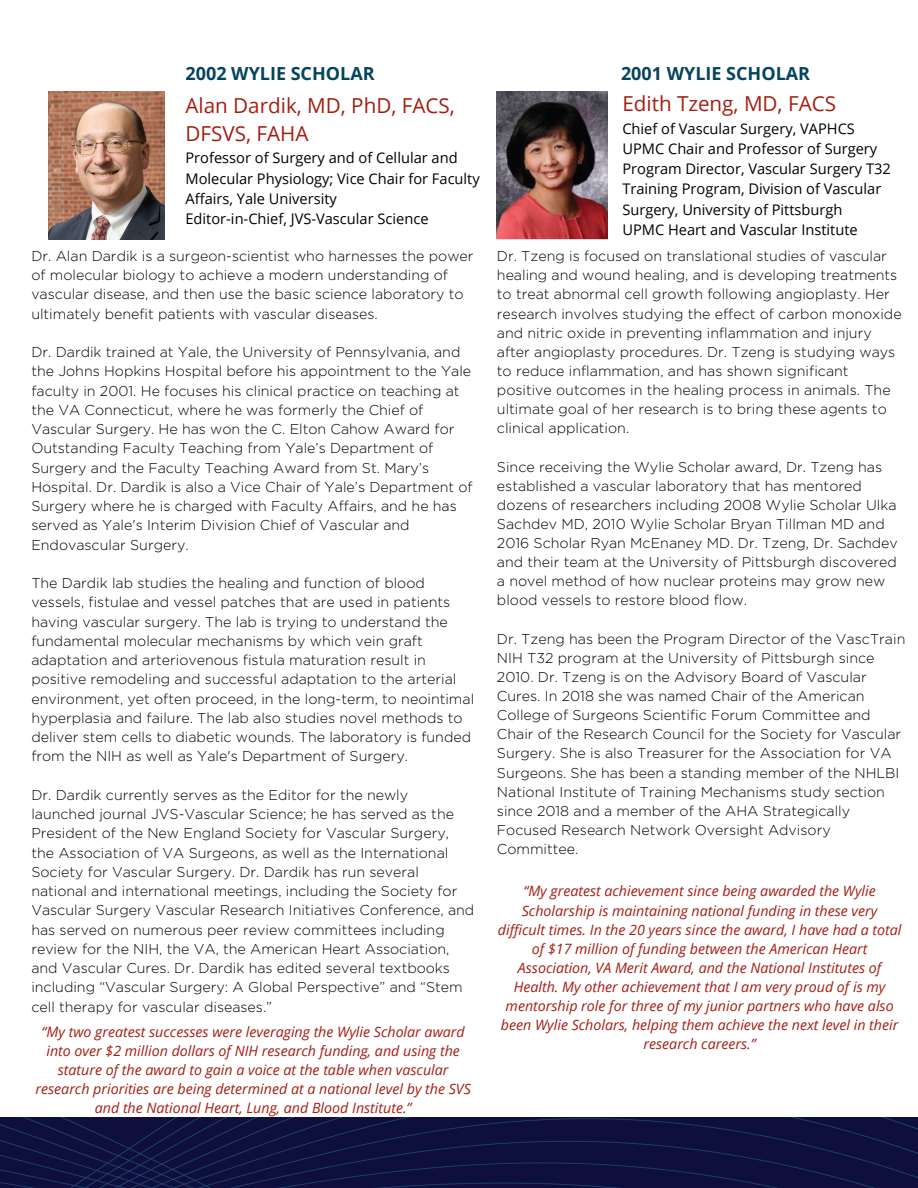
<style>
.page{position:relative;width:918px;height:1188px;background:#fff}
.page>*{position:absolute;margin:0;border:0;box-sizing:border-box;transform-origin:0 0}
.t1{font:20.7px/28.2px "Open Sans";color:#a51d11}
.t2{font:700 18px "Open Sans";color:#05445e}
.t3{font:14.7px/20.2px "Open Sans";color:#000}
.t4{font:300 14.25px/19.2px "Gotham";color:#000}
.t5{font:italic 14.25px/19.2px "Open Sans";color:#a51d11;text-align:center}
</style>
<div class="page">
<img style="left:0;top:1118px;width:918px;height:70px">
<img style="left:497px;top:92px;width:110px;height:147px">
<img style="left:49px;top:92px;width:116px;height:147px">
<p class="t2" style="left:186px;top:61px;width:191px">2002 WYLIE SCHOLAR</p>
<p class="t2" style="left:621px;top:61px;width:191px">2001 WYLIE SCHOLAR</p>
<h1 class="t1" style="left:186px;top:91px;width:271px">Alan Dardik, MD, PhD, FACS,<br>DFSVS, FAHA</h1>
<p class="t3" style="left:186px;top:148px;width:296px">Professor of Surgery and of Cellular and Molecular Physiology; Vice Chair for Faculty Affairs, Yale University<br>Editor-in-Chief, JVS-Vascular Science</p>
<p class="t4" style="left:31px;top:247px;width:444px">Dr. Alan Dardik is a surgeon-scientist who harnesses the power of molecular biology to achieve a modern understanding of vascular disease, and then use the basic science laboratory to ultimately benefit patients with vascular diseases.</p>
<p class="t4" style="left:31px;top:343px;width:443px">Dr. Dardik trained at Yale, the University of Pennsylvania, and the Johns Hopkins Hospital before his appointment to the Yale faculty in 2001. He focuses his clinical practice on teaching at the VA Connecticut, where he was formerly the Chief of Vascular Surgery. He has won the C. Elton Cahow Award for Outstanding Faculty Teaching from Yale’s Department of Surgery and the Faculty Teaching Award from St. Mary’s Hospital. Dr. Dardik is also a Vice Chair of Yale’s Department of Surgery where he is charged with Faculty Affairs, and he has served as Yale's Interim Division Chief of Vascular and Endovascular Surgery.</p>
<p class="t4" style="left:31px;top:574px;width:444px">The Dardik lab studies the healing and function of blood vessels, fistulae and vessel patches that are used in patients having vascular surgery. The lab is trying to understand the fundamental molecular mechanisms by which vein graft adaptation and arteriovenous fistula maturation result in positive remodeling and successful adaptation to the arterial environment, yet often proceed, in the long-term, to neointimal hyperplasia and failure. The lab also studies novel methods to deliver stem cells to diabetic wounds. The laboratory is funded from the NIH as well as Yale's Department of Surgery.</p>
<p class="t4" style="left:31px;top:786px;width:444px">Dr. Dardik currently serves as the Editor for the newly launched journal JVS-Vascular Science; he has served as the President of the New England Society for Vascular Surgery, the Association of VA Surgeons, as well as the International Society for Vascular Surgery. Dr. Dardik has run several national and international meetings, including the Society for Vascular Surgery Vascular Research Initiatives Conference, and has served on numerous peer review committees including review for the NIH, the VA, the American Heart Association, and Vascular Cures. Dr. Dardik has edited several textbooks including “Vascular Surgery: A Global Perspective” and “Stem cell therapy for vascular diseases.”</p>
<p class="t5" style="left:36px;top:1022px;width:437px">“My two greatest successes were leveraging the Wylie Scholar award into over $2 million dollars of NIH research funding, and using the stature of the award to gain a voice at the table when vascular research priorities are being determined at a national level by the SVS and the National Heart, Lung, and Blood Institute.”</p>
<h1 class="t1" style="left:622px;top:89px;width:215px">Edith Tzeng, MD, FACS</h1>
<p class="t3" style="left:622px;top:118px;width:270px">Chief of Vascular Surgery, VAPHCS UPMC Chair and Professor of Surgery Program Director, Vascular Surgery T32<br>Training Program, Division of Vascular Surgery, University of Pittsburgh<br>UPMC Heart and Vascular Institute</p>
<p class="t4" style="left:497px;top:247px;width:406px">Dr. Tzeng is focused on translational studies of vascular healing and wound healing, and is developing treatments to treat abnormal cell growth following angioplasty. Her research involves studying the effect of carbon monoxide and nitric oxide in preventing inflammation and injury after angioplasty procedures. Dr. Tzeng is studying ways to reduce inflammation, and has shown significant positive outcomes in the healing process in animals. The ultimate goal of her research is to bring these agents to clinical application.</p>
<p class="t4" style="left:497px;top:458px;width:402px">Since receiving the Wylie Scholar award, Dr. Tzeng has established a vascular laboratory that has mentored dozens of researchers including 2008 Wylie Scholar Ulka Sachdev MD, 2010 Wylie Scholar Bryan Tillman MD and 2016 Scholar Ryan McEnaney MD. Dr. Tzeng, Dr. Sachdev and their team at the University of Pittsburgh discovered a novel method of how nuclear proteins may grow new blood vessels to restore blood flow.</p>
<p class="t4" style="left:497px;top:630px;width:410px">Dr. Tzeng has been the Program Director of the VascTrain NIH T32 program at the University of Pittsburgh since 2010. Dr. Tzeng is on the Advisory Board of Vascular Cures. In 2018 she was named Chair of the American College of Surgeons Scientific Forum Committee and Chair of the Research Council for the Society for Vascular Surgery. She is also Treasurer for the Association for VA Surgeons. She has been a standing member of the NHLBI National Institute of Training Mechanisms study section since 2018 and a member of the AHA Strategically Focused Research Network Oversight Advisory Committee.</p>
<p class="t5" style="left:498px;top:881px;width:405px">“My greatest achievement since being awarded the Wylie Scholarship is maintaining national funding in these very difficult times. In the 20 years since the award, I have had a total of $17 million of funding between the American Heart Association, VA Merit Award, and the National Institutes of Health. My other achievement that I am very proud of is my mentorship role for three of my junior partners who have also been Wylie Scholars, helping them achieve the next level in their research careers.”</p>
</div>
